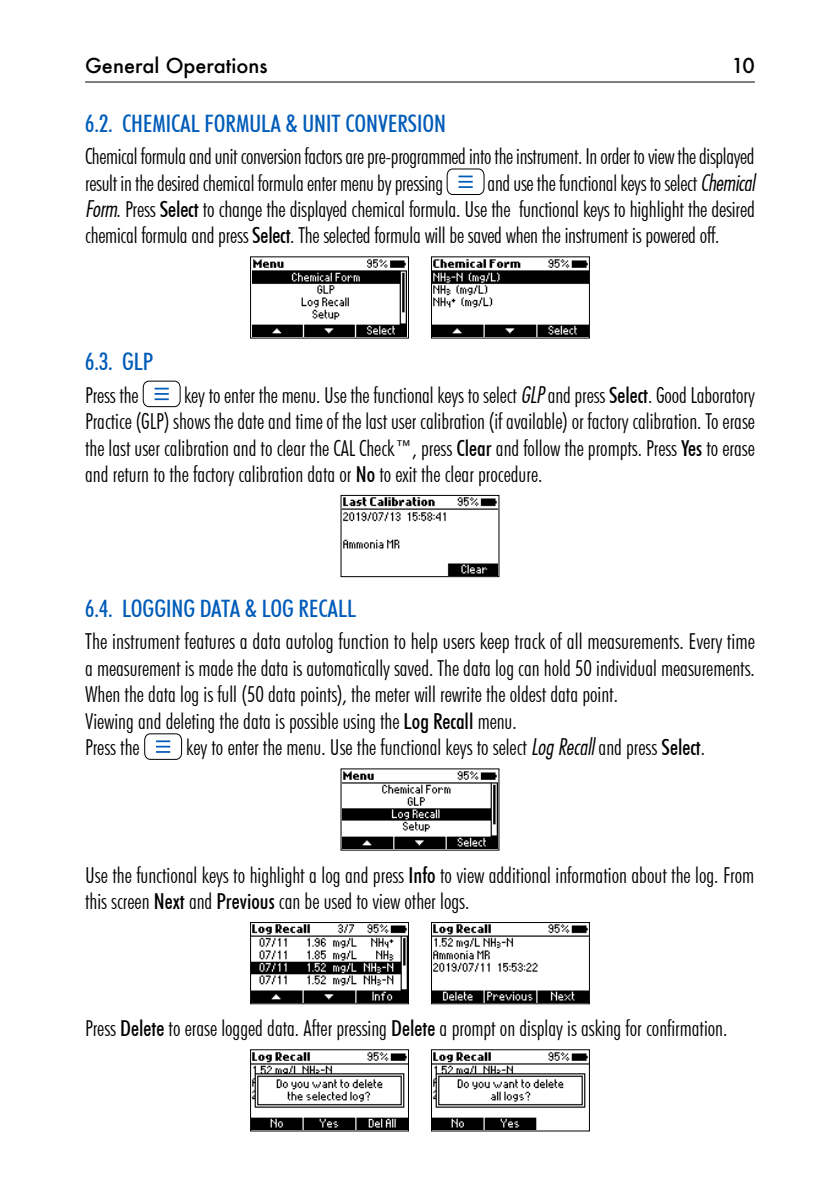
<style>
.page{position:relative;width:840px;height:1191px;background:#fff}
.page>*{position:absolute;margin:0;border:0;box-sizing:border-box;transform-origin:0 0}
.t1{font:500 condensed 24px "Futura BT";color:#005cb9}
.t2{font:300 condensed 22px/26.4px "Futura BT";color:#000}
.t3{font:500 20px "Futura";color:#000}
.s1{font-family:"Futura Lt Cn BT Italic";font-weight:400;font-stretch:normal}
.s2{font-weight:500}
</style>
<div class="page">
<hr style="left:85px;top:82px;width:669px;height:1px;background:#000">
<svg style="left:446px;top:169px;width:38px;height:26px"></svg>
<img style="left:252px;top:259px;width:154px;height:77px">
<div style="left:250px;top:256px;width:159px;height:82px;border:1px solid #000"></div>
<img style="left:433px;top:259px;width:154px;height:77px">
<div style="left:431px;top:256px;width:158px;height:82px;border:1px solid #000"></div>
<svg style="left:143px;top:381px;width:37px;height:26px"></svg>
<img style="left:342px;top:497px;width:155px;height:78px">
<div style="left:340px;top:495px;width:159px;height:82px;border:1px solid #000"></div>
<svg style="left:144px;top:733px;width:38px;height:26px"></svg>
<img style="left:342px;top:771px;width:155px;height:77px">
<div style="left:340px;top:768px;width:159px;height:82px;border:1px solid #000"></div>
<img style="left:252px;top:924px;width:155px;height:78px">
<div style="left:250px;top:922px;width:159px;height:82px;border:1px solid #000"></div>
<img style="left:433px;top:924px;width:154px;height:78px">
<div style="left:431px;top:922px;width:158px;height:82px;border:1px solid #000"></div>
<img style="left:252px;top:1052px;width:155px;height:77px">
<div style="left:250px;top:1049px;width:159px;height:82px;border:1px solid #000"></div>
<img style="left:433px;top:1052px;width:154px;height:77px">
<div style="left:431px;top:1049px;width:158px;height:82px;border:1px solid #000"></div>
<p class="t3" style="left:85px;top:52px;width:184px">General Operations</p>
<p class="t3" style="left:731px;top:52px;width:25px">10</p>
<p class="t1" style="left:85px;top:109px;width:362px">6.2. CHEMICAL FORMULA &amp; UNIT CONVERSION</p>
<p class="t2" style="left:85px;top:142px;width:670px">Chemical formula and unit conversion factors are pre-programmed into the instrument. In order to view the displayed result in the desired chemical formula enter menu by pressing</p>
<p class="t2" style="left:85px;top:169px;width:670px;text-align:justify;text-indent:402px">and use the functional keys to select <span class="s1">Chemical Form</span>. Press <span class="s2">Select</span> to change the displayed chemical formula. Use the functional keys to highlight the desired chemical formula and press <span class="s2">Select</span>. The selected formula will be saved when the instrument is powered off.</p>
<p class="t1" style="left:85px;top:347px;width:70px">6.3. GLP</p>
<p class="t2" style="left:85px;top:381px;width:55px">Press the</p>
<p class="t2" style="left:85px;top:381px;width:671px;text-align:justify;text-indent:99px">key to enter the menu. Use the functional keys to select <span class="s1">GLP</span> and press <span class="s2">Select</span>. Good Laboratory Practice (GLP) shows the date and time of the last user calibration (if available) or factory calibration. To erase the last user calibration and to clear the CAL Check<span class="s2">™</span>, press <span class="s2">Clear</span> and follow the prompts. Press <span class="s2">Yes</span> to erase and return to the factory calibration data or <span class="s2">No</span> to exit the clear procedure.</p>
<p class="t1" style="left:85px;top:594px;width:272px">6.4. LOGGING DATA &amp; LOG RECALL</p>
<p class="t2" style="left:85px;top:628px;width:671px">The instrument features a data autolog function to help users keep track of all measurements. Every time a measurement is made the data is automatically saved. The data log can hold 50 individual measurements.<br>When the data log is full (50 data points), the meter will rewrite the oldest data point.<br>Viewing and deleting the data is possible using the <span class="s2">Log Recall</span> menu.<br>Press the</p>
<p class="t2" style="left:186px;top:734px;width:520px">key to enter the menu. Use the functional keys to select <span class="s1">Log Recall</span> and press <span class="s2">Select</span>.</p>
<p class="t2" style="left:85px;top:861px;width:670px">Use the functional keys to highlight a log and press <span class="s2">Info</span> to view additional information about the log. From this screen <span class="s2">Next</span> and <span class="s2">Previous</span> can be used to view other logs.</p>
<p class="t2" style="left:85px;top:1015px;width:643px">Press <span class="s2">Delete</span> to erase logged data. After pressing <span class="s2">Delete</span> a prompt on display is asking for confirmation.</p>
</div>
